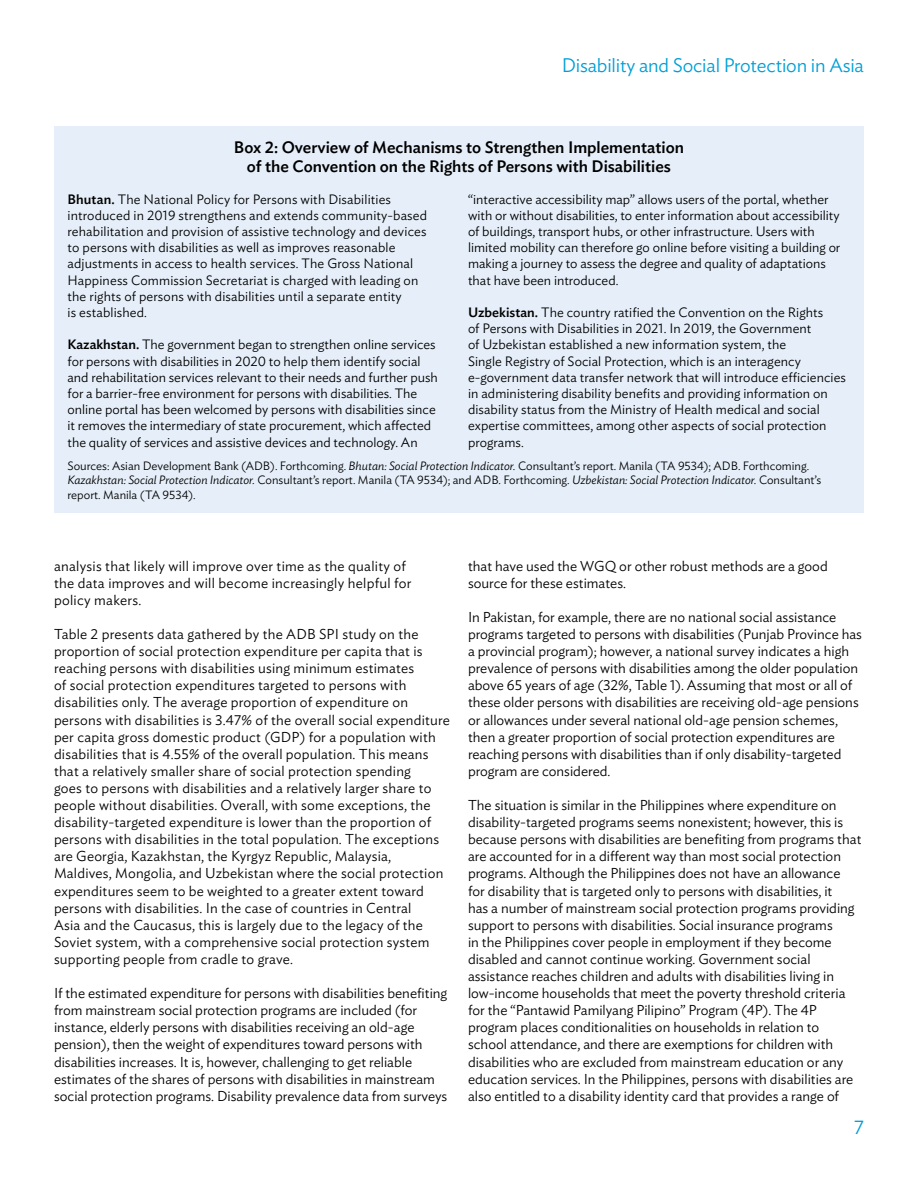
<style>
.page{position:relative;width:918px;height:1188px;background:#fff}
.page>*{position:absolute;margin:0;border:0;box-sizing:border-box;transform-origin:0 0}
.t1{font:300 19.5px "Ideal Sans";letter-spacing:-.01em;color:#009fd6}
.t2{font:500 16.5px/19.8px "Ideal Sans";color:#000;text-align:center}
.t3{font:300 14.25px/17.1px "Ideal Sans";color:#000}
.t4{font:300 14.25px/17.1px "Ideal Sans";letter-spacing:.02em;color:#000}
.t5{font:300 13.5px/16.2px "Ideal Sans";color:#000}
.t6{font:300 12px/14.4px "Ideal Sans";color:#000}
.s1{font-weight:500}
.s2{font-style:italic}
</style>
<div class="page">
<div style="left:54px;top:126px;width:810px;height:386px;background:#e6eff9"></div>
<h1 class="t1" style="left:562px;top:50px;width:304px">Disability and Social Protection in Asia</h1>
<p class="t2" style="left:234px;top:136px;width:452px">Box 2: Overview of Mechanisms to Strengthen Implementation of the Convention on the Rights of Persons with Disabilities</p>
<p class="t5" style="left:68px;top:190px;width:361px"><span class="s1">Bhutan.</span> The National Policy for Persons with Disabilities introduced in 2019 strengthens and extends community-based rehabilitation and provision of assistive technology and devices to persons with disabilities as well as improves reasonable adjustments in access to health services. The Gross National Happiness Commission Secretariat is charged with leading on the rights of persons with disabilities until a separate entity<br>is established.</p>
<p class="t5" style="left:68px;top:336px;width:372px"><span class="s1">Kazakhstan.</span> The government began to strengthen online services for persons with disabilities in 2020 to help them identify social and rehabilitation services relevant to their needs and further push for a barrier-free environment for persons with disabilities. The online portal has been welcomed by persons with disabilities since it removes the intermediary of state procurement, which affected the quality of services and assistive devices and technology. An</p>
<p class="t5" style="left:468px;top:190px;width:374px">“interactive accessibility map” allows users of the portal, whether with or without disabilities, to enter information about accessibility of buildings, transport hubs, or other infrastructure. Users with limited mobility can therefore go online before visiting a building or making a journey to assess the degree and quality of adaptations that have been introduced.</p>
<p class="t5" style="left:468px;top:303px;width:380px"><span class="s1">Uzbekistan.</span> The country ratified the Convention on the Rights<br>of Persons with Disabilities in 2021. In 2019, the Government<br>of Uzbekistan established a new information system, the<br>Single Registry of Social Protection, which is an interagency e-government data transfer network that will introduce efficiencies in administering disability benefits and providing information on disability status from the Ministry of Health medical and social expertise committees, among other aspects of social protection programs.</p>
<p class="t6" style="left:68px;top:458px;width:755px">Sources: Asian Development Bank (ADB). Forthcoming. <span class="s2">Bhutan: Social Protection Indicator.</span> Consultant’s report. Manila (TA 9534); ADB. Forthcoming.<br><span class="s2">Kazakhstan: Social Protection Indicator.</span> Consultant’s report. Manila (TA 9534); and ADB. Forthcoming. <span class="s2">Uzbekistan: Social Protection Indicator.</span> Consultant’s report. Manila (TA 9534).</p>
<p class="t4" style="left:54px;top:556px;width:359px">analysis that likely will improve over time as the quality of the data improves and will become increasingly helpful for policy makers.</p>
<p class="t3" style="left:54px;top:624px;width:398px">Table 2 presents data gathered by the ADB SPI study on the proportion of social protection expenditure per capita that is reaching persons with disabilities using minimum estimates<br>of social protection expenditures targeted to persons with disabilities only. The average proportion of expenditure on persons with disabilities is 3.47% of the overall social expenditure per capita gross domestic product (GDP) for a population with disabilities that is 4.55% of the overall population. This means that a relatively smaller share of social protection spending<br>goes to persons with disabilities and a relatively larger share to people without disabilities. Overall, with some exceptions, the disability-targeted expenditure is lower than the proportion of persons with disabilities in the total population. The exceptions are Georgia, Kazakhstan, the Kyrgyz Republic, Malaysia, Maldives, Mongolia, and Uzbekistan where the social protection expenditures seem to be weighted to a greater extent toward persons with disabilities. In the case of countries in Central<br>Asia and the Caucasus, this is largely due to the legacy of the Soviet system, with a comprehensive social protection system supporting people from cradle to grave.</p>
<p class="t3" style="left:54px;top:983px;width:395px">If the estimated expenditure for persons with disabilities benefiting from mainstream social protection programs are included (for instance, elderly persons with disabilities receiving an old-age pension), then the weight of expenditures toward persons with disabilities increases. It is, however, challenging to get reliable estimates of the shares of persons with disabilities in mainstream social protection programs. Disability prevalence data from surveys</p>
<p class="t3" style="left:468px;top:556px;width:361px">that have used the WGQ or other robust methods are a good source for these estimates.</p>
<p class="t3" style="left:468px;top:607px;width:396px">In Pakistan, for example, there are no national social assistance programs targeted to persons with disabilities (Punjab Province has a provincial program); however, a national survey indicates a high prevalence of persons with disabilities among the older population above 65 years of age (32%, Table 1). Assuming that most or all of these older persons with disabilities are receiving old-age pensions or allowances under several national old-age pension schemes, then a greater proportion of social protection expenditures are reaching persons with disabilities than if only disability-targeted program are considered.</p>
<p class="t3" style="left:468px;top:795px;width:395px">The situation is similar in the Philippines where expenditure on disability-targeted programs seems nonexistent; however, this is because persons with disabilities are benefiting from programs that are accounted for in a different way than most social protection programs. Although the Philippines does not have an allowance<br>for disability that is targeted only to persons with disabilities, it<br>has a number of mainstream social protection programs providing support to persons with disabilities. Social insurance programs<br>in the Philippines cover people in employment if they become disabled and cannot continue working. Government social assistance reaches children and adults with disabilities living in low-income households that meet the poverty threshold criteria for the “Pantawid Pamilyang Pilipino” Program (4P). The 4P program places conditionalities on households in relation to school attendance, and there are exemptions for children with disabilities who are excluded from mainstream education or any education services. In the Philippines, persons with disabilities are also entitled to a disability identity card that provides a range of</p>
<h1 class="t1" style="left:854px;top:1112px;width:11px">7</h1>
</div>
